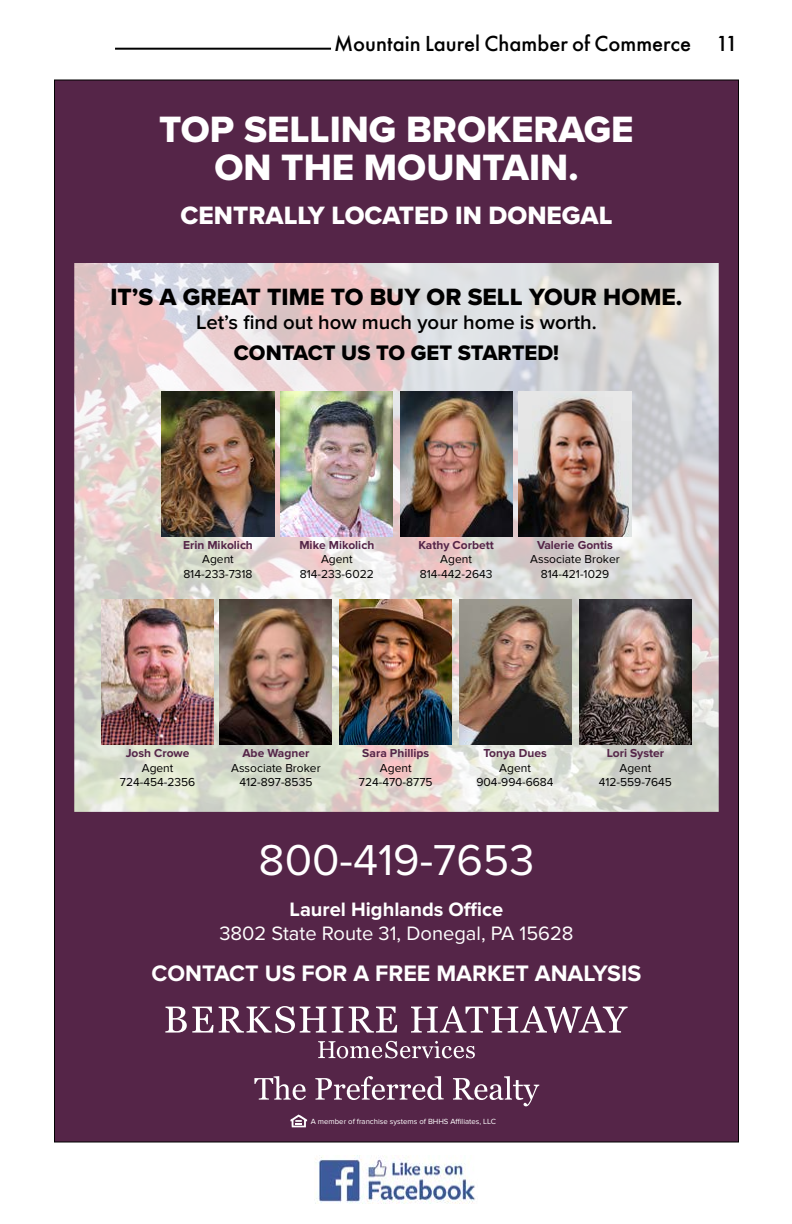
<style>
.page{position:relative;width:792px;height:1224px;background:#fff}
.page>*{position:absolute;margin:0;border:0;box-sizing:border-box;transform-origin:0 0}
.t1{font:44.8px "Proxima Nova";color:#fff}
.t2{font:38px/38px "Proxima Nova Extrabld";color:#fff;text-align:center}
.t3{font:26px "Proxima Nova Extrabld";color:#fff}
.t4{font:24.4px "Proxima Nova Extrabld";color:#000}
.t5{font:700 23.2px "Proxima Nova";color:#fff}
.t6{font:21.8px "Proxima Nova Extrabld";color:#000}
.t7{font:600 20.4px "Proxima Nova";color:#000}
.t8{font:20.2px "Proxima Nova";color:#fff}
.t9{font:700 20.2px "Proxima Nova";color:#fff}
.t10{font:500 20px "Futura";color:#000}
.t11{font:12px/14.4px "Proxima Nova";color:#000;text-align:center}
.t12{font:700 12px "Proxima Nova";color:#552548}
.t13{font:7.8px "Proxima Nova";color:#fff}
</style>
<div class="page">
<hr style="left:115px;top:48px;width:216px;height:2px;background:#000">
<img style="left:315px;top:1155px;width:161px;height:48px">
<svg style="left:75px;top:263px;width:642px;height:548px;background:#dcd5d2"></svg>
<div style="left:54px;top:80px;width:684px;height:752px;border:20px solid #552548"></div>
<div style="left:54px;top:824px;width:684px;height:318px;background:#552548"></div>
<div style="left:54px;top:85px;width:684px;height:178px;background:#552548"></div>
<svg style="left:290px;top:1115px;width:17px;height:12px"></svg>
<svg style="left:165px;top:1006px;width:463px;height:27px"></svg>
<svg style="left:318px;top:1041px;width:157px;height:17px"></svg>
<svg style="left:254px;top:1076px;width:52px;height:24px"></svg>
<svg style="left:315px;top:1076px;width:129px;height:24px"></svg>
<svg style="left:453px;top:1076px;width:86px;height:30px"></svg>
<img style="left:281px;top:391px;width:112px;height:145px">
<img style="left:400px;top:391px;width:112px;height:145px">
<img style="left:162px;top:391px;width:112px;height:145px">
<img style="left:519px;top:391px;width:112px;height:145px">
<img style="left:220px;top:600px;width:112px;height:144px">
<img style="left:459px;top:600px;width:112px;height:144px">
<img style="left:579px;top:600px;width:112px;height:144px">
<img style="left:340px;top:600px;width:112px;height:144px">
<img style="left:102px;top:600px;width:112px;height:144px">
<h3 class="t10" style="left:334px;top:30px;width:359px">Mountain Laurel Chamber of Commerce</h3>
<h3 class="t10" style="left:716px;top:30px;width:23px">11</h3>
<h2 class="t2" style="left:159px;top:109px;width:476px">TOP SELLING BROKERAGE<br>ON THE MOUNTAIN.</h2>
<h3 class="t3" style="left:181px;top:196px;width:433px">CENTRALLY LOCATED IN DONEGAL</h3>
<h3 class="t4" style="left:110px;top:279px;width:574px">IT’S A GREAT TIME TO BUY OR SELL YOUR HOME.</h3>
<h3 class="t7" style="left:196px;top:311px;width:402px">Let’s find out how much your home is worth.</h3>
<h3 class="t6" style="left:234px;top:336px;width:327px">CONTACT US TO GET STARTED!</h3>
<p class="t12" style="left:183px;top:538px;width:71px">Erin Mikolich</p>
<p class="t11" style="left:183px;top:552px;width:71px">Agent<br>814-233-7318</p>
<p class="t12" style="left:299px;top:538px;width:76px">Mike Mikolich</p>
<p class="t11" style="left:300px;top:552px;width:75px">Agent<br>814-233-6022</p>
<p class="t12" style="left:418px;top:538px;width:77px">Kathy Corbett</p>
<p class="t11" style="left:420px;top:552px;width:74px">Agent<br>814-442-2643</p>
<p class="t12" style="left:537px;top:538px;width:77px">Valerie Gontis</p>
<p class="t11" style="left:530px;top:552px;width:91px">Associate Broker<br>814-421-1029</p>
<p class="t12" style="left:126px;top:746px;width:65px">Josh Crowe</p>
<p class="t11" style="left:120px;top:761px;width:77px">Agent<br>724-454-2356</p>
<p class="t12" style="left:242px;top:746px;width:68px">Abe Wagner</p>
<p class="t11" style="left:231px;top:761px;width:91px">Associate Broker<br>412-897-8535</p>
<p class="t12" style="left:362px;top:746px;width:68px">Sara Phillips</p>
<p class="t11" style="left:359px;top:761px;width:75px">Agent<br>724-470-8775</p>
<p class="t12" style="left:483px;top:746px;width:65px">Tonya Dues</p>
<p class="t11" style="left:477px;top:761px;width:79px">Agent<br>904-994-6684</p>
<h1 class="t1" style="left:259px;top:834px;width:277px">800-419-7653</h1>
<p class="t12" style="left:607px;top:746px;width:59px">Lori Syster</p>
<p class="t11" style="left:599px;top:761px;width:75px">Agent<br>412-559-7645</p>
<h3 class="t9" style="left:290px;top:897px;width:215px">Laurel Highlands Office</h3>
<h3 class="t8" style="left:219px;top:921px;width:356px">3802 State Route 31, Donegal, PA 15628</h3>
<h3 class="t5" style="left:152px;top:960px;width:491px">CONTACT US FOR A FREE MARKET ANALYSIS</h3>
<p class="t13" style="left:311px;top:1117px;width:187px">A member of franchise systems of BHHS Affiliates, LLC</p>
</div>
